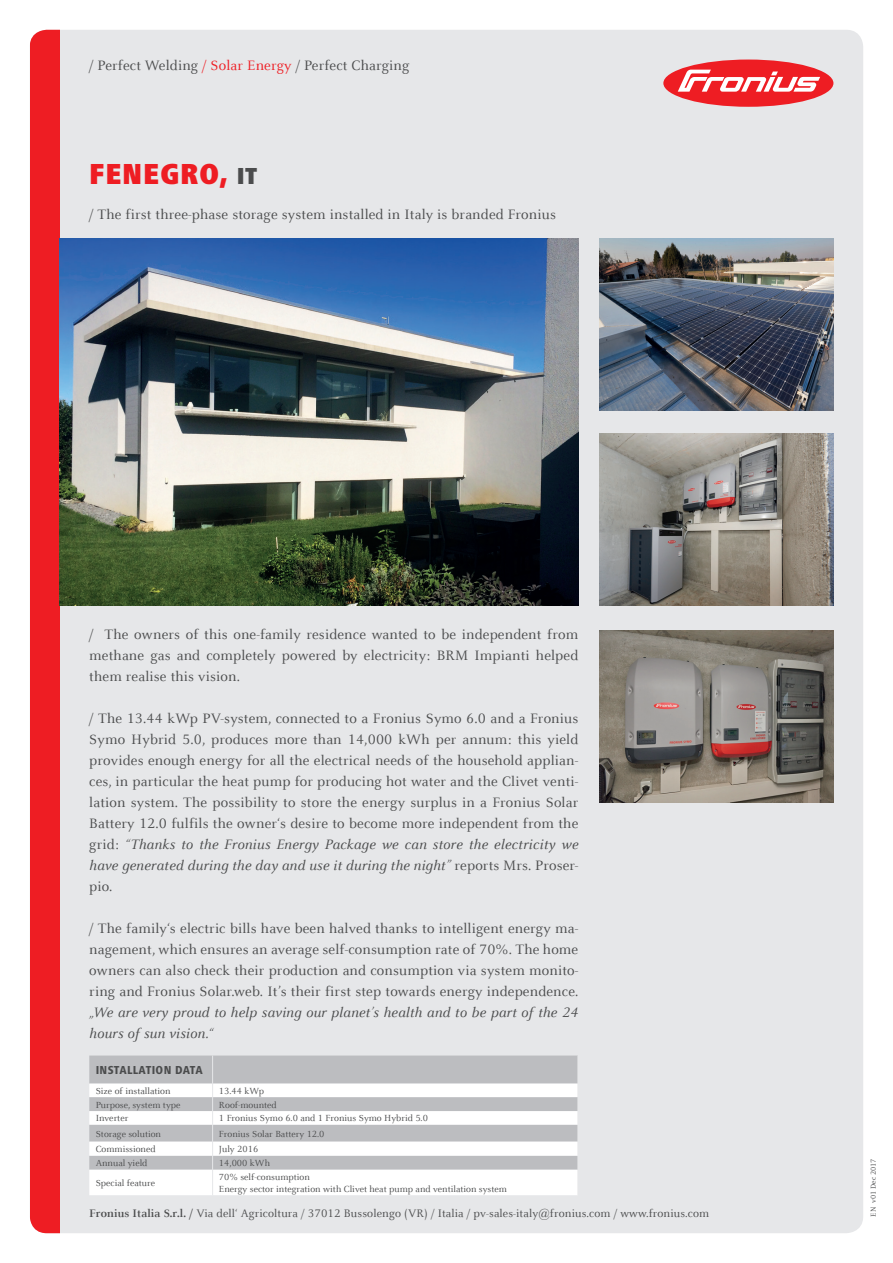
<style>
.page{position:relative;width:893px;height:1263px;background:#fff}
.page>*{position:absolute;margin:0;border:0;box-sizing:border-box;transform-origin:0 0}
._20_24_LW20_Frut_bla{font:900 condensed 30px "Frutiger Next LTW1 G";letter-spacing:.02em;color:#ee1d23}
._10_14_LW10_Celeste{font:15px/21px "Celeste Offc Pro";letter-spacing:.01em;color:#4b4c4d;text-align:justify}
.Text_Adresse_BOLD{font:12px "Celeste Offc Pro";letter-spacing:.01em;color:#4b4c4d}
._8_10_LW30_Frut_heav{font:800 condensed 12px "Frutiger Next LTW1 G";letter-spacing:.025em;color:#4b4c4d}
._6_5_8_LW0_Celeste_r{font:9.75px "Celeste Offc Pro";color:#4b4c4d}
._5_5_7_5_LW10_Celest{font:7.95px "Celeste Offc Pro";letter-spacing:.01em;color:#4b4c4d}
.s1{color:#ee1d23}
.s2{font-size:24px;color:#4b4c4d}
.s3{font-style:italic}
.s4{font-weight:700}
</style>
<div class="page">
<div style="left:30px;top:30px;width:833px;height:1203px;background:#e6e7e9;border-radius:17px"></div>
<div style="left:30px;top:30px;width:30px;height:1203px;background:#ee1d23"></div>
<div style="left:663px;top:60px;width:170px;height:47px;background:#ee1d23;border-radius:50%"></div>
<svg style="left:678px;top:70px;width:142px;height:22px"></svg>
<div style="left:89px;top:1055px;width:489px;height:28px;background:#bcbdc0"></div>
<svg style="left:89px;top:1084px;width:489px;height:111px;background:#e4e4e5"></svg>
<svg style="left:212px;top:1055px;width:1px;height:140px"></svg>
<img style="left:60px;top:238px;width:518px;height:367px">
<img style="left:600px;top:238px;width:233px;height:172px">
<img style="left:600px;top:630px;width:233px;height:173px">
<img style="left:600px;top:433px;width:233px;height:172px">
<p class="_10_14_LW10_Celeste" style="left:89px;top:55px;width:322px">/ Perfect Welding <span class="s1">/ Solar Energy</span> / Perfect Charging</p>
<p class="_20_24_LW20_Frut_bla" style="left:89px;top:157px;width:170px">FENEGRO, <span class="s2">IT</span></p>
<p class="_10_14_LW10_Celeste" style="left:89px;top:203px;width:468px">/ The first three-phase storage system installed in Italy is branded Fronius</p>
<p class="_10_14_LW10_Celeste" style="left:89px;top:623px;width:491px">/ The owners of this one-family residence wanted to be independent from methane gas and completely powered by electricity: BRM Impianti helped them realise this vision.</p>
<p class="_10_14_LW10_Celeste" style="left:89px;top:707px;width:491px">/ The 13.44 kWp PV-system, connected to a Fronius Symo 6.0 and a Fronius Symo Hybrid 5.0, produces more than 14,000 kWh per annum: this yield provides enough energy for all the electrical needs of the household applian&shy;ces, in particular the heat pump for producing hot water and the Clivet venti&shy;lation system. The possibility to store the energy surplus in a Fronius Solar Battery 12.0 fulfils the owner‘s desire to become more independent from the grid: <span class="s3">“Thanks to the Fronius Energy Package we can store the electricity we have generated during the day and use it during the night”</span> reports Mrs. Proser&shy;pio.</p>
<p class="_10_14_LW10_Celeste" style="left:89px;top:917px;width:491px">/ The family‘s electric bills have been halved thanks to intelligent energy ma&shy;nagement, which ensures an average self-consumption rate of 70%. The home owners can also check their production and consumption via system monito&shy;ring and Fronius Solar.web. It’s their first step towards energy independence. <span class="s3">„We are very proud to help saving our planet’s health and to be part of the 24 hours of sun vision.“</span></p>
<p class="_8_10_LW30_Frut_heav" style="left:96px;top:1063px;width:108px">INSTALLATION DATA</p>
<p class="_6_5_8_LW0_Celeste_r" style="left:96px;top:1085px;width:76px">Size of installation</p>
<p class="_6_5_8_LW0_Celeste_r" style="left:219px;top:1085px;width:47px">13.44 kWp</p>
<p class="_6_5_8_LW0_Celeste_r" style="left:96px;top:1099px;width:86px">Purpose, system type</p>
<p class="_6_5_8_LW0_Celeste_r" style="left:219px;top:1099px;width:59px">Roof-mounted</p>
<p class="_6_5_8_LW0_Celeste_r" style="left:96px;top:1112px;width:34px">Inverter</p>
<p class="_6_5_8_LW0_Celeste_r" style="left:219px;top:1112px;width:211px">1 Fronius Symo 6.0 and 1 Fronius Symo Hybrid 5.0</p>
<p class="_6_5_8_LW0_Celeste_r" style="left:96px;top:1128px;width:67px">Storage solution</p>
<p class="_6_5_8_LW0_Celeste_r" style="left:219px;top:1128px;width:107px">Fronius Solar Battery 12.0</p>
<p class="_6_5_8_LW0_Celeste_r" style="left:96px;top:1143px;width:61px">Commissioned</p>
<p class="_6_5_8_LW0_Celeste_r" style="left:219px;top:1143px;width:41px">July 2016</p>
<p class="_6_5_8_LW0_Celeste_r" style="left:96px;top:1157px;width:53px">Annual yield</p>
<p class="_6_5_8_LW0_Celeste_r" style="left:219px;top:1157px;width:53px">14,000 kWh</p>
<p class="_6_5_8_LW0_Celeste_r" style="left:96px;top:1177px;width:61px">Special feature</p>
<p class="_6_5_8_LW0_Celeste_r" style="left:219px;top:1171px;width:92px">70% self-consumption</p>
<p class="_6_5_8_LW0_Celeste_r" style="left:219px;top:1183px;width:290px">Energy sector integration with Clivet heat pump and ventilation system</p>
<p class="Text_Adresse_BOLD" style="left:89px;top:1206px;width:621px"><span class="s4">Fronius Italia S.r.l. /</span> Via dell‘ Agricoltura / 37012 Bussolengo (VR) / Italia / pv-sales-italy@fronius.com / www.fronius.com</p>
<p class="_5_5_7_5_LW10_Celest" style="left:869px;top:1216px;width:59px;rotate:-90deg">EN v01 Dec 2017</p>
</div>
